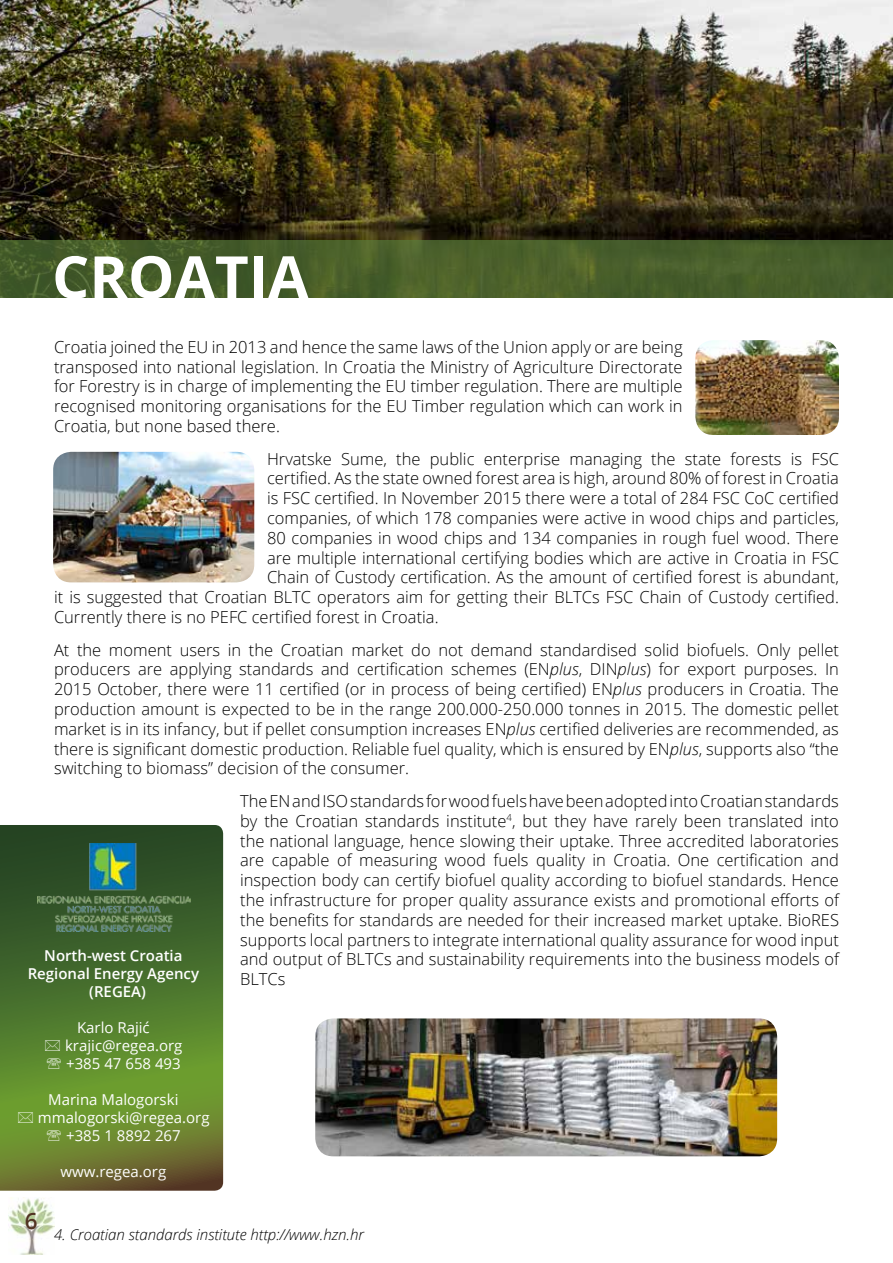
<style>
.page{position:relative;width:893px;height:1263px;background:#fff}
.page>*{position:absolute;margin:0;border:0;box-sizing:border-box;transform-origin:0 0}
.t1{font:700 58.5px "Open Sans";color:#fff}
.t2{font:600 22.5px "Open Sans";color:#523423}
.t3{font:300 16.5px/19.8px "Open Sans";color:#000;text-align:justify}
.t4{font:15px/18px "Open Sans";color:#fff}
.t5{font:italic 300 15px "Open Sans";color:#000}
.t6{font:600 15px/18px "Open Sans";color:#fff;text-align:center}
.s1{font-style:italic}
</style>
<div class="page">
<img style="left:9px;top:1197px;width:45px;height:58px">
<img style="left:0;top:0;width:893px;height:240px">
<svg style="left:0;top:240px;width:893px;height:58px;background:#475e2a"></svg>
<svg style="left:0;top:825px;width:223px;height:366px;background:#54762d"></svg>
<img style="left:53px;top:452px;width:201px;height:130px">
<img style="left:695px;top:340px;width:144px;height:95px">
<img style="left:37px;top:843px;width:153px;height:88px">
<img style="left:315px;top:1018px;width:462px;height:138px">
<svg style="left:45px;top:1040px;width:15px;height:11px"></svg>
<svg style="left:47px;top:1058px;width:14px;height:11px"></svg>
<svg style="left:18px;top:1112px;width:15px;height:11px"></svg>
<svg style="left:47px;top:1130px;width:14px;height:11px"></svg>
<h1 class="t1" style="left:52px;top:236px;width:258px">CROATIA</h1>
<p class="t3" style="left:54px;top:336px;width:630px">Croatia joined the EU in 2013 and hence the same laws of the Union apply or are being transposed into national legislation. In Croatia the Ministry of Agriculture Directorate for Forestry is in charge of implementing the EU timber regulation. There are multiple recognised monitoring organisations for the EU Timber regulation which can work in Croatia, but none based there.</p>
<p class="t3" style="left:267px;top:448px;width:573px">Hrvatske Sume, the public enterprise managing the state forests is FSC</p>
<p class="t3" style="left:267px;top:468px;width:573px">certified. As the state owned forest area is high, around 80% of forest in Croatia</p>
<p class="t3" style="left:267px;top:488px;width:573px">is FSC certified. In November 2015 there were a total of 284 FSC CoC certified</p>
<p class="t3" style="left:267px;top:508px;width:573px">companies, of which 178 companies were active in wood chips and particles,</p>
<p class="t3" style="left:267px;top:527px;width:573px">80 companies in wood chips and 134 companies in rough fuel wood. There</p>
<p class="t3" style="left:267px;top:547px;width:573px">are multiple international certifying bodies which are active in Croatia in FSC</p>
<p class="t3" style="left:267px;top:567px;width:573px">Chain of Custody certification. As the amount of certified forest is abundant,</p>
<p class="t3" style="left:54px;top:587px;width:786px">it is suggested that Croatian BLTC operators aim for getting their BLTCs FSC Chain of Custody certified.</p>
<p class="t3" style="left:54px;top:607px;width:386px">Currently there is no PEFC certified forest in Croatia.</p>
<p class="t3" style="left:54px;top:639px;width:786px">At the moment users in the Croatian market do not demand standardised solid biofuels. Only pellet producers are applying standards and certification schemes (EN<span class="s1">plus</span>, DIN<span class="s1">plus</span>) for export purposes. In 2015 October, there were 11 certified (or in process of being certified) EN<span class="s1">plus</span> producers in Croatia. The production amount is expected to be in the range 200.000-250.000 tonnes in 2015. The domestic pellet market is in its infancy, but if pellet consumption increases EN<span class="s1">plus</span> certified deliveries are recommended, as there is significant domestic production. Reliable fuel quality, which is ensured by EN<span class="s1">plus</span>, supports also “the switching to biomass” decision of the consumer.</p>
<p class="t3" style="left:240px;top:791px;width:600px">The EN and ISO standards for wood fuels have been adopted into Croatian standards by the Croatian standards institute<sup>4</sup>, but they have rarely been translated into the national language, hence slowing their uptake. Three accredited laboratories are capable of measuring wood fuels quality in Croatia. One certification and inspection body can certify biofuel quality according to biofuel standards. Hence the infrastructure for proper quality assurance exists and promotional efforts of the benefits for standards are needed for their increased market uptake. BioRES supports local partners to integrate international quality assurance for wood input and output of BLTCs and sustainability requirements into the business models of BLTCs</p>
<p class="t6" style="left:28px;top:947px;width:173px">North-west Croatia<br>Regional Energy Agency (REGEA)</p>
<p class="t4" style="left:65px;top:1018px;width:119px;text-indent:12px">Karlo Rajić krajic@regea.org +385 47 658 493</p>
<p class="t4" style="left:48px;top:1090px;width:132px">Marina Malogorski</p>
<p class="t4" style="left:38px;top:1108px;width:173px">mmalogorski@regea.org</p>
<p class="t4" style="left:66px;top:1126px;width:116px">+385 1 8892 267</p>
<p class="t4" style="left:60px;top:1162px;width:107px">www.regea.org</p>
<h2 class="t2" style="left:25px;top:1205px;width:14px">6</h2>
<p class="t5" style="left:54px;top:1225px;width:312px">4. Croatian standards institute http://www.hzn.hr</p>
</div>
